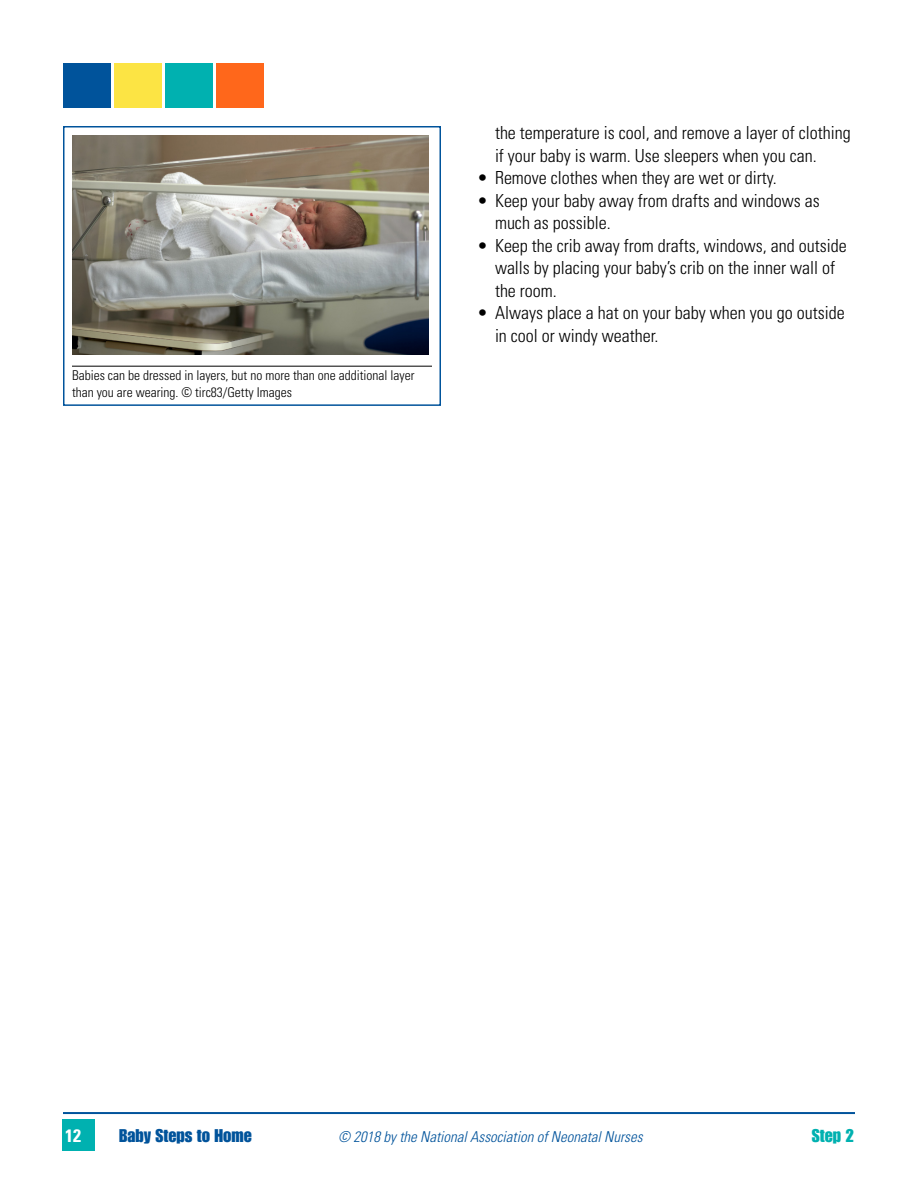
<style>
.page{position:relative;width:918px;height:1188px;background:#fff}
.page>*{position:absolute;margin:0;border:0;box-sizing:border-box;transform-origin:0 0}
.Bullet_1{font:300 condensed 18px/22.5px "Univers LT Std";color:#000}
.t1{font:18px "Impact LT Std";color:#00539b}
.t2{font:18px "Impact LT Std";color:#00b1b0}
.t3{font:700 condensed 18px "Univers LT Std";color:#fff}
.t4{font:italic 300 condensed 15px "Univers LT Std";color:#00539b}
.Caption_1{font:300 condensed 13.5px/16.5px "Univers LT Std";color:#000}
</style>
<div class="page">
<hr style="left:63px;top:1112px;width:792px;height:2px;background:#00539b">
<div style="left:114px;top:63px;width:48px;height:45px;background:#fce444"></div>
<div style="left:63px;top:63px;width:48px;height:45px;background:#00539b"></div>
<div style="left:165px;top:63px;width:48px;height:45px;background:#00b1b0"></div>
<div style="left:216px;top:63px;width:48px;height:45px;background:#ff671b"></div>
<div style="left:62px;top:1120px;width:32px;height:31px;background:#00b1b0"></div>
<hr style="left:72px;top:366px;width:360px;height:1px;background:#000">
<img style="left:72px;top:135px;width:356px;height:220px">
<div style="left:63px;top:126px;width:378px;height:280px;border:2px solid #00539b"></div>
<p class="Caption_1" style="left:72px;top:367px;width:344px">Babies can be dressed in layers, but no more than one additional layer than you are wearing. © tirc83/Getty Images</p>
<p class="Bullet_1" style="left:495px;top:121px;width:357px">the temperature is cool, and remove a layer of clothing if your baby is warm. Use sleepers when you can.</p>
<p class="Bullet_1" style="left:477px;top:166px;width:301px">• Remove clothes when they are wet or dirty.</p>
<p class="Bullet_1" style="left:495px;top:189px;width:326px;text-indent:-18px">• Keep your baby away from drafts and windows as much as possible.</p>
<p class="Bullet_1" style="left:495px;top:234px;width:353px;text-indent:-18px">• Keep the crib away from drafts, windows, and outside walls by placing your baby’s crib on the inner wall of the room.</p>
<p class="Bullet_1" style="left:495px;top:301px;width:351px;text-indent:-18px">• Always place a hat on your baby when you go outside in cool or windy weather.</p>
<p class="t3" style="left:65px;top:1124px;width:17px">12</p>
<p class="t1" style="left:119px;top:1125px;width:134px">Baby Steps to Home</p>
<p class="t4" style="left:338px;top:1128px;width:306px">© 2018 by the National Association of Neonatal Nurses</p>
<p class="t2" style="left:812px;top:1125px;width:44px">Step 2</p>
</div>
